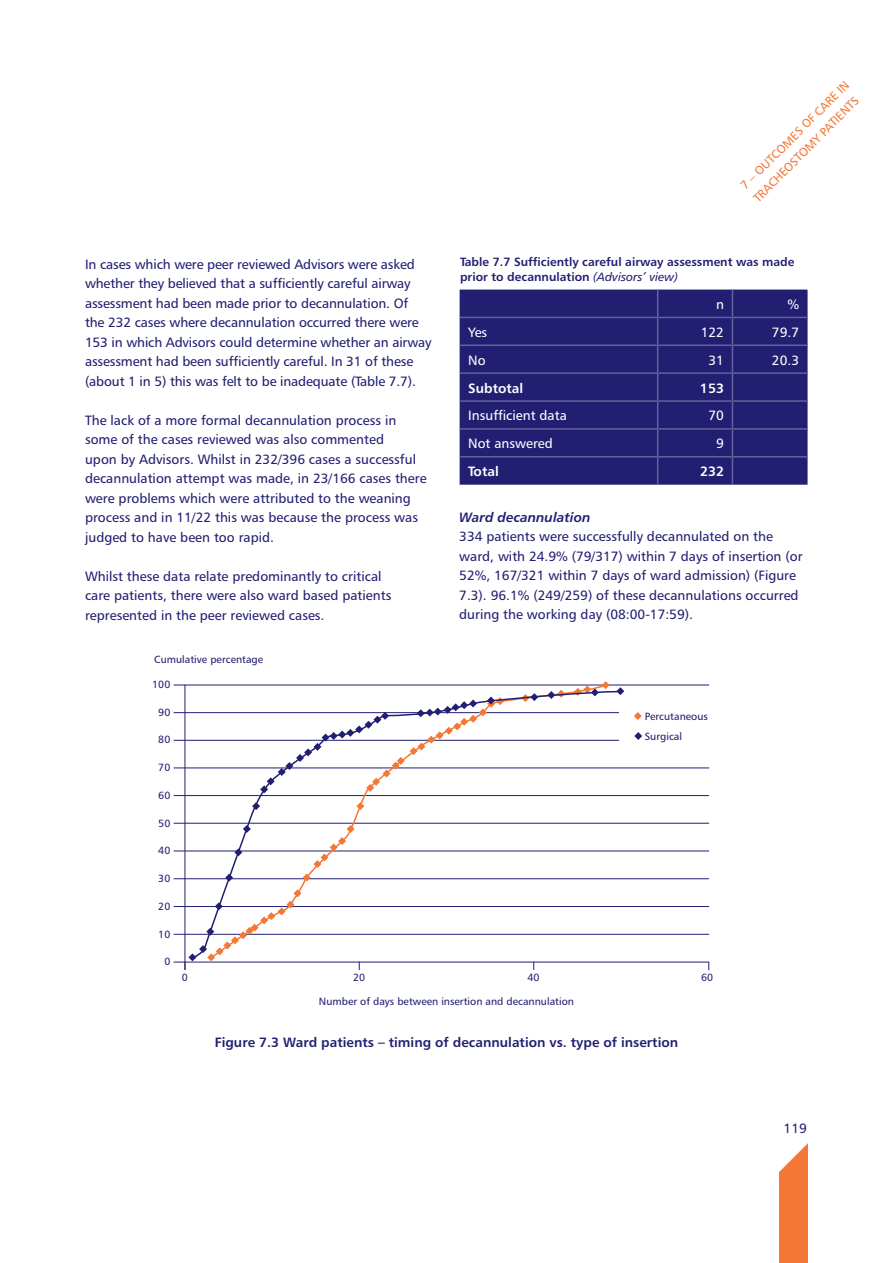
<style>
.page{position:relative;width:893px;height:1263px;background:#fff}
.page>*{position:absolute;margin:0;border:0;box-sizing:border-box;transform-origin:0 0}
.t1{font:13.5px/19.5px "Humanist 777 BT Roman B";color:#221f72}
.t2{font:13.5px "Humanist 777 BT Bold B";color:#221f72}
.t3{font:13.5px "Humanist 777 BT Roman B";color:#fff}
.t4{font:13.5px "Humanist 777 BT Bold B";color:#fff}
.t5{font:13.5px "Humanist 777 BT Bold Italic B";color:#221f72}
.t6{font:12px/15px "Humanist 777 BT Bold B";color:#221f72}
.t7{font:12px "Humanist 777 BT Roman B";color:#f47735}
.t8{font:10.5px/19.5px "Humanist 777 BT Roman B";color:#221f72}
.s1{font-family:"Humanist 777 BT Italic B"}
</style>
<div class="page">
<div style="left:779px;top:1135px;width:29px;height:128px;background:#f47735"></div>
<svg style="left:779px;top:1135px;width:29px;height:37px"></svg>
<div style="left:460px;top:290px;width:347px;height:195px;background:#221f72"></div>
<hr style="left:460px;top:317px;width:198px;height:1px;background:#64629c">
<hr style="left:658px;top:317px;width:74px;height:1px;background:#64629c">
<hr style="left:732px;top:317px;width:75px;height:1px;background:#64629c">
<hr style="left:460px;top:345px;width:198px;height:1px;background:#64629c">
<hr style="left:658px;top:345px;width:74px;height:1px;background:#64629c">
<hr style="left:732px;top:345px;width:75px;height:1px;background:#64629c">
<hr style="left:460px;top:372px;width:198px;height:2px;background:#64629c">
<hr style="left:658px;top:372px;width:74px;height:2px;background:#64629c">
<hr style="left:732px;top:372px;width:75px;height:2px;background:#64629c">
<hr style="left:460px;top:400px;width:198px;height:2px;background:#64629c">
<hr style="left:658px;top:400px;width:74px;height:2px;background:#64629c">
<hr style="left:732px;top:400px;width:75px;height:2px;background:#64629c">
<hr style="left:460px;top:428px;width:198px;height:2px;background:#64629c">
<hr style="left:658px;top:428px;width:74px;height:2px;background:#64629c">
<hr style="left:732px;top:428px;width:75px;height:2px;background:#64629c">
<hr style="left:460px;top:456px;width:198px;height:1px;background:#64629c">
<svg style="left:657px;top:290px;width:1px;height:195px"></svg>
<hr style="left:658px;top:456px;width:74px;height:1px;background:#64629c">
<svg style="left:732px;top:290px;width:1px;height:195px"></svg>
<hr style="left:732px;top:456px;width:75px;height:1px;background:#64629c">
<hr style="left:174px;top:685px;width:535px;height:1px;background:#221f72">
<hr style="left:174px;top:823px;width:535px;height:1px;background:#221f72">
<hr style="left:174px;top:795px;width:535px;height:1px;background:#221f72">
<hr style="left:174px;top:768px;width:535px;height:1px;background:#221f72">
<hr style="left:174px;top:740px;width:535px;height:1px;background:#221f72">
<hr style="left:174px;top:712px;width:535px;height:1px;background:#221f72">
<hr style="left:174px;top:851px;width:535px;height:1px;background:#221f72">
<hr style="left:174px;top:878px;width:535px;height:1px;background:#221f72">
<hr style="left:174px;top:906px;width:535px;height:1px;background:#221f72">
<hr style="left:174px;top:934px;width:535px;height:1px;background:#221f72">
<hr style="left:185px;top:685px;width:1px;height:285px;background:#221f72">
<hr style="left:174px;top:962px;width:535px;height:1px;background:#221f72">
<div style="left:619px;top:711px;width:104px;height:38px;background:#fff"></div>
<svg style="left:634px;top:712px;width:8px;height:8px"></svg>
<svg style="left:634px;top:732px;width:8px;height:8px"></svg>
<svg style="left:190px;top:690px;width:432px;height:245px"></svg>
<svg style="left:185px;top:889px;width:116px;height:81px"></svg>
<svg style="left:225px;top:874px;width:8px;height:7px"></svg>
<svg style="left:234px;top:848px;width:8px;height:8px"></svg>
<svg style="left:243px;top:825px;width:8px;height:8px"></svg>
<svg style="left:252px;top:802px;width:8px;height:8px"></svg>
<svg style="left:260px;top:696px;width:244px;height:97px"></svg>
<svg style="left:521px;top:693px;width:17px;height:9px"></svg>
<svg style="left:547px;top:690px;width:18px;height:9px"></svg>
<svg style="left:574px;top:681px;width:36px;height:15px"></svg>
<svg style="left:616px;top:687px;width:8px;height:8px"></svg>
<p class="t1" style="left:85px;top:254px;width:348px">In cases which were peer reviewed Advisors were asked whether they believed that a sufficiently careful airway assessment had been made prior to decannulation. Of<br>the 232 cases where decannulation occurred there were 153 in which Advisors could determine whether an airway assessment had been sufficiently careful. In 31 of these (about 1 in 5) this was felt to be inadequate (Table 7.7).</p>
<p class="t1" style="left:85px;top:410px;width:343px">The lack of a more formal decannulation process in some of the cases reviewed was also commented<br>upon by Advisors. Whilst in 232/396 cases a successful decannulation attempt was made, in 23/166 cases there were problems which were attributed to the weaning process and in 11/22 this was because the process was judged to have been too rapid.</p>
<p class="t1" style="left:85px;top:566px;width:308px">Whilst these data relate predominantly to critical care patients, there were also ward based patients represented in the peer reviewed cases.</p>
<p class="t8" style="left:154px;top:650px;width:110px">Cumulative percentage</p>
<p class="t8" style="left:152px;top:674px;width:20px">100</p>
<p class="t8" style="left:158px;top:702px;width:14px">90</p>
<p class="t8" style="left:158px;top:730px;width:14px">80</p>
<p class="t8" style="left:158px;top:757px;width:14px">70</p>
<p class="t8" style="left:158px;top:785px;width:14px">60</p>
<p class="t8" style="left:158px;top:813px;width:14px">50</p>
<p class="t8" style="left:158px;top:841px;width:14px">40</p>
<p class="t8" style="left:158px;top:868px;width:14px">30</p>
<p class="t8" style="left:158px;top:896px;width:14px">20</p>
<p class="t8" style="left:158px;top:924px;width:14px">10</p>
<p class="t8" style="left:164px;top:952px;width:8px">0</p>
<p class="t7" style="left:798px;top:121px;width:26px;rotate:-45deg">of care</p>
<p class="t7" style="left:750px;top:195px;width:12px;rotate:-45deg">tracheostomy</p>
<p class="t7" style="left:817px;top:128px;width:9px;rotate:-45deg">patients</p>
<p class="t7" style="left:737px;top:182px;width:41px;rotate:-45deg">7 – Outcomes</p>
<p class="t6" style="left:460px;top:254px;width:336px">Table 7.7 Sufficiently careful airway assessment was made prior to decannulation <span class="s1">(Advisors’ view)</span></p>
<p class="t3" style="left:716px;top:296px;width:9px">n</p>
<p class="t3" style="left:787px;top:296px;width:13px">%</p>
<p class="t3" style="left:468px;top:324px;width:21px">Yes</p>
<p class="t3" style="left:701px;top:324px;width:25px">122</p>
<p class="t3" style="left:772px;top:324px;width:29px">79.7</p>
<p class="t3" style="left:468px;top:352px;width:19px">No</p>
<p class="t3" style="left:708px;top:352px;width:17px">31</p>
<p class="t3" style="left:772px;top:352px;width:29px">20.3</p>
<p class="t4" style="left:468px;top:379px;width:57px">Subtotal</p>
<p class="t4" style="left:700px;top:379px;width:26px">153</p>
<p class="t3" style="left:468px;top:407px;width:100px">Insufficient data</p>
<p class="t3" style="left:708px;top:407px;width:17px">70</p>
<p class="t3" style="left:468px;top:435px;width:86px">Not answered</p>
<p class="t3" style="left:716px;top:435px;width:9px">9</p>
<p class="t4" style="left:468px;top:463px;width:32px">Total</p>
<p class="t4" style="left:700px;top:463px;width:26px">232</p>
<p class="t5" style="left:459px;top:509px;width:133px">Ward decannulation</p>
<p class="t1" style="left:459px;top:527px;width:345px">334 patients were successfully decannulated on the ward, with 24.9% (79/317) within 7 days of insertion (or 52%, 167/321 within 7 days of ward admission) (Figure 7.3). 96.1% (249/259) of these decannulations occurred during the working day (08:00-17:59).</p>
<p class="t8" style="left:645px;top:707px;width:65px">Percutaneous<br>Surgical</p>
<p class="t8" style="left:182px;top:967px;width:8px">0</p>
<p class="t8" style="left:353px;top:967px;width:14px">20</p>
<p class="t8" style="left:527px;top:967px;width:14px">40</p>
<p class="t8" style="left:701px;top:967px;width:14px">60</p>
<p class="t8" style="left:319px;top:991px;width:257px">Number of days between insertion and decannulation</p>
<p class="t2" style="left:215px;top:1034px;width:465px">Figure 7.3 Ward patients – timing of decannulation vs. type of insertion</p>
<p class="t1" style="left:784px;top:1118px;width:25px">119</p>
</div>
